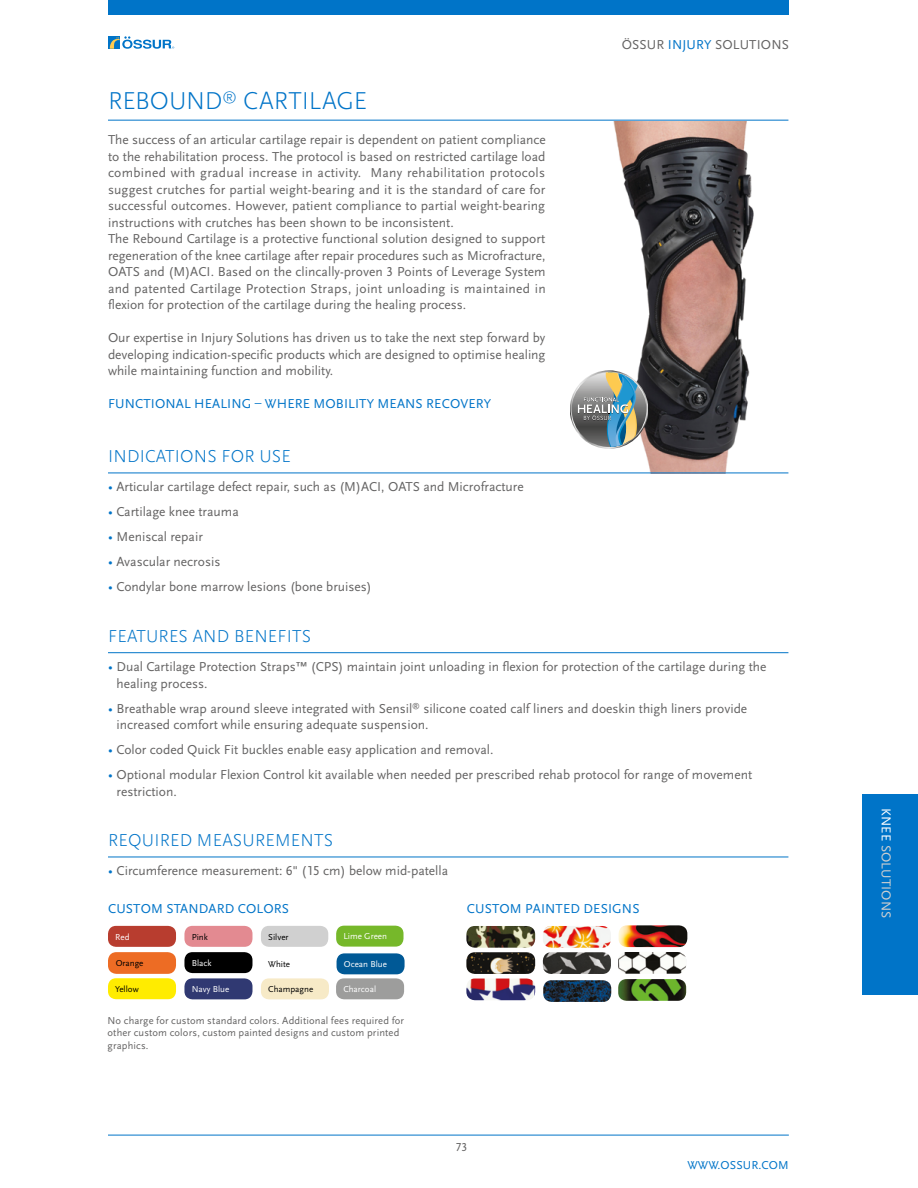
<style>
.page{position:relative;width:918px;height:1188px;background:#fff}
.page>*{position:absolute;margin:0;border:0;box-sizing:border-box;transform-origin:0 0}
.t1{font:300 25.5px "Scala Sans OT";letter-spacing:-.005em;color:#0074c8}
.t2{font:300 18px "Scala Sans OT";letter-spacing:.01em;color:#0074c8}
.t3{font:13.5px/16.5px "Scala Sans OT";color:#646363}
.t4{font:13.5px "Scala Sans OT";letter-spacing:.01em;color:#0074c8}
.t5{font:13.5px "Scala Sans OT";letter-spacing:.01em;color:#d0d0d0}
.t6{font:12px "Scala Sans OT";letter-spacing:.01em;color:#0074c8}
.t7{font:12px "Scala Sans OT";color:#646363}
.t8{font:10.5px/12.6px "Scala Sans OT";letter-spacing:.015em;color:#646363}
.t9{font:9px "Scala Sans OT";color:#fff}
.t10{font:9px "Scala Sans OT";color:#000}
.s1{color:#0074c8}
.s2{color:#fff}
</style>
<div class="page">
<div style="left:108px;top:0;width:681px;height:15px;background:#0074c8"></div>
<hr style="left:108px;top:1135px;width:681px;height:1px;background:#0074c8">
<svg style="left:108px;top:36px;width:12px;height:13px"></svg>
<svg style="left:110px;top:36px;width:64px;height:13px"></svg>
<div style="left:862px;top:795px;width:56px;height:200px;background:#0074c8"></div>
<hr style="left:0;top:0;width:1px;height:1188px;background:#000">
<img style="left:574px;top:122px;width:215px;height:351px">
<hr style="left:108px;top:120px;width:680px;height:1px;background:#0074c8">
<hr style="left:108px;top:473px;width:680px;height:1px;background:#0074c8">
<hr style="left:108px;top:652px;width:680px;height:1px;background:#0074c8">
<hr style="left:108px;top:857px;width:680px;height:1px;background:#0074c8">
<div style="left:108px;top:978px;width:68px;height:21px;background:#ffec00;border-radius:8px"></div>
<div style="left:108px;top:952px;width:68px;height:22px;background:#ed6c24;border-radius:9px"></div>
<div style="left:336px;top:926px;width:68px;height:21px;background:#76b82a;border-radius:8px"></div>
<div style="left:108px;top:926px;width:68px;height:21px;background:#b83d2f;border-radius:8px"></div>
<div style="left:337px;top:953px;width:68px;height:21px;background:#005996;border-radius:8px"></div>
<div style="left:184px;top:978px;width:68px;height:21px;background:#303972;border-radius:8px"></div>
<div style="left:184px;top:952px;width:68px;height:21px;background:#000;border-radius:8px"></div>
<div style="left:184px;top:926px;width:68px;height:21px;background:#e38a91;border-radius:8px"></div>
<div style="left:261px;top:978px;width:68px;height:21px;background:#f7eac7;border-radius:8px"></div>
<div style="left:336px;top:978px;width:68px;height:21px;background:#9d9d9c;border-radius:8px"></div>
<div style="left:261px;top:926px;width:67px;height:21px;background:#d0d0d0;border-radius:8px"></div>
<svg style="left:570px;top:370px;width:78px;height:79px"></svg>
<img style="left:543px;top:952px;width:68px;height:22px">
<img style="left:543px;top:926px;width:68px;height:22px">
<img style="left:543px;top:980px;width:68px;height:22px">
<img style="left:618px;top:952px;width:68px;height:22px">
<img style="left:618px;top:979px;width:68px;height:22px">
<img style="left:619px;top:925px;width:68px;height:22px">
<img style="left:466px;top:979px;width:69px;height:21px">
<img style="left:466px;top:926px;width:69px;height:22px">
<img style="left:466px;top:952px;width:69px;height:22px">
<h1 class="t1" style="left:108px;top:87px;width:261px">REBOUND<sup>®</sup> CARTILAGE</h1>
<p class="t3" style="left:108px;top:132px;width:439px">The success of an articular cartilage repair is dependent on patient compliance to the rehabilitation process. The protocol is based on restricted cartilage load combined with gradual increase in activity. Many rehabilitation protocols suggest crutches for partial weight-bearing and it is the standard of care for successful outcomes. However, patient compliance to partial weight-bearing instructions with crutches has been shown to be inconsistent.<br>The Rebound Cartilage is a protective functional solution designed to support regeneration of the knee cartilage after repair procedures such as Microfracture, OATS and (M)ACI. Based on the clincally-proven 3 Points of Leverage System and patented Cartilage Protection Straps, joint unloading is maintained in flexion for protection of the cartilage during the healing process.</p>
<p class="t3" style="left:108px;top:330px;width:439px;text-align:justify">Our expertise in Injury Solutions has driven us to take the next step forward by developing indication-specific products which are designed to optimise healing while maintaining function and mobility.</p>
<p class="t4" style="left:108px;top:397px;width:385px">FUNCTIONAL HEALING – WHERE MOBILITY MEANS RECOVERY</p>
<p class="t3" style="left:622px;top:37px;width:169px">ÖSSUR <span class="s1">INJURY</span> SOLUTIONS</p>
<h2 class="t2" style="left:108px;top:446px;width:184px">INDICATIONS FOR USE</h2>
<p class="t3" style="left:108px;top:479px;width:417px"><span class="s1">•</span> Articular cartilage defect repair, such as (M)ACI, OATS and Microfracture</p>
<p class="t3" style="left:108px;top:504px;width:132px"><span class="s1">•</span> Cartilage knee trauma</p>
<p class="t3" style="left:108px;top:529px;width:96px"><span class="s1">•</span> Meniscal repair</p>
<p class="t3" style="left:108px;top:554px;width:114px"><span class="s1">•</span> Avascular necrosis</p>
<p class="t3" style="left:108px;top:579px;width:265px"><span class="s1">•</span> Condylar bone marrow lesions (bone bruises)</p>
<h2 class="t2" style="left:108px;top:626px;width:205px">FEATURES AND BENEFITS</h2>
<p class="t3" style="left:117px;top:659px;width:652px;text-indent:-9px"><span class="s1">•</span> Dual Cartilage Protection Straps™ (CPS) maintain joint unloading in flexion for protection of the cartilage during the healing process.</p>
<p class="t3" style="left:117px;top:700px;width:632px;text-indent:-9px"><span class="s1">•</span> Breathable wrap around sleeve integrated with Sensil<sup>®</sup> silicone coated calf liners and doeskin thigh liners provide increased comfort while ensuring adequate suspension.</p>
<p class="t3" style="left:108px;top:742px;width:387px"><span class="s1">•</span> Color coded Quick Fit buckles enable easy application and removal.</p>
<p class="t3" style="left:117px;top:767px;width:637px;text-indent:-9px"><span class="s1">•</span> Optional modular Flexion Control kit available when needed per prescribed rehab protocol for range of movement restriction.</p>
<h2 class="t2" style="left:108px;top:831px;width:226px">REQUIRED MEASUREMENTS</h2>
<p class="t3" style="left:108px;top:863px;width:342px"><span class="s1">•</span> Circumference measurement: 6" (15 cm) below mid-patella</p>
<p class="t4" style="left:108px;top:901px;width:183px">CUSTOM STANDARD COLORS</p>
<p class="t4" style="left:467px;top:902px;width:174px">CUSTOM PAINTED DESIGNS</p>
<p class="t10" style="left:268px;top:932px;width:22px">Silver</p>
<p class="t10" style="left:192px;top:932px;width:18px">Pink</p>
<p class="t9" style="left:115px;top:932px;width:16px">Red</p>
<p class="t9" style="left:344px;top:932px;width:45px">Lime Green</p>
<p class="t9" style="left:344px;top:959px;width:45px">Ocean Blue</p>
<p class="t9" style="left:192px;top:984px;width:39px">Navy Blue</p>
<p class="t9" style="left:192px;top:958px;width:21px">Black</p>
<p class="t10" style="left:268px;top:959px;width:23px">White</p>
<p class="t10" style="left:116px;top:958px;width:29px">Orange</p>
<p class="t10" style="left:115px;top:984px;width:25px">Yellow</p>
<p class="t9" style="left:343px;top:984px;width:34px">Charcoal</p>
<p class="t10" style="left:268px;top:984px;width:47px">Champagne</p>
<p class="t8" style="left:108px;top:1014px;width:298px">No charge for custom standard colors. Additional fees required for other custom colors, custom painted designs and custom printed graphics.</p>
<p class="t7" style="left:455px;top:1141px;width:13px">73</p>
<p class="t6" style="left:687px;top:1158px;width:103px">WWW.OSSUR.COM</p>
<p class="t5" style="left:894px;top:808px;width:112px;rotate:90deg"><span class="s2">KNEE</span> SOLUTIONS</p>
</div>
